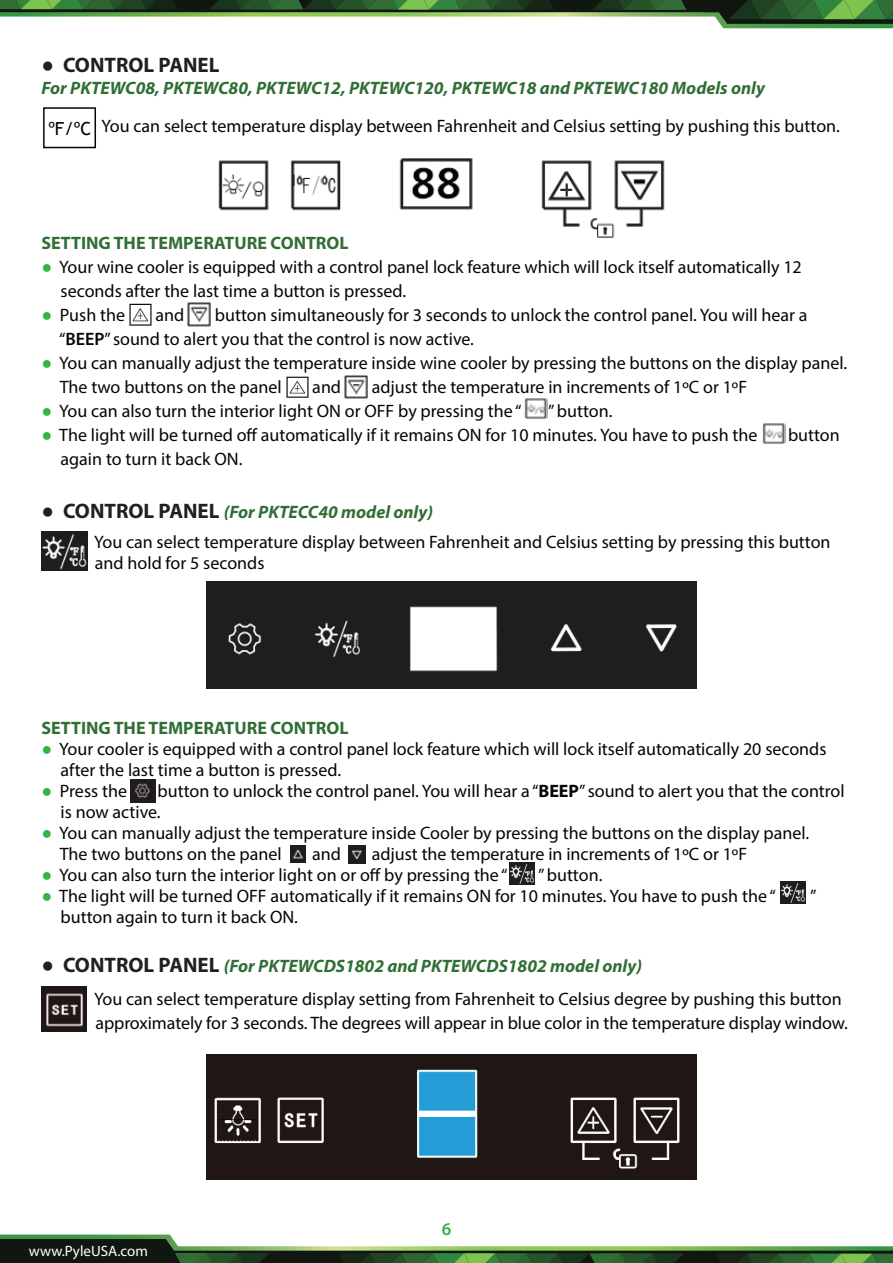
<style>
.page{position:relative;width:893px;height:1263px;background:#fff}
.page>*{position:absolute;margin:0;border:0;box-sizing:border-box;transform-origin:0 0}
.t1{font:700 21px "Myriad Pro";color:#231f20}
.t2{font:18px/24px "Myriad Pro";color:#050504}
.t3{font:italic 700 18px "Myriad Pro";color:#316e36}
.t4{font:700 18px "Myriad Pro";color:#316e36}
.t5{font:18px "Trebuchet MS";color:#050504}
.t6{font:600 18px "Myriad Pro";color:#34b34a}
.t7{font:15px "Myriad Pro";color:#fff}
.s1{font-family:"Trebuchet MS";font-weight:400}
.s2{font-family:"Trebuchet MS";color:#34b34a}
.s3{font-weight:600}
.s4{font-family:"Trebuchet MS";font-size:21px;color:#231f20}
.s5{font-weight:700;font-size:21px;color:#231f20}
.s6{font-weight:700;font-style:italic;color:#316e36}
.s7{font-weight:700}
</style>
<div class="page">
<img style="left:524px;top:398px;width:24px;height:21px">
<div style="left:43px;top:107px;width:53px;height:41px;border:2px solid #050504"></div>
<img style="left:218px;top:158px;width:447px;height:80px">
<img style="left:129px;top:303px;width:23px;height:23px">
<img style="left:187px;top:303px;width:24px;height:24px">
<img style="left:286px;top:376px;width:23px;height:22px">
<img style="left:344px;top:375px;width:24px;height:24px">
<img style="left:41px;top:531px;width:47px;height:40px">
<img style="left:207px;top:582px;width:489px;height:106px">
<img style="left:130px;top:780px;width:25px;height:22px">
<img style="left:290px;top:845px;width:16px;height:18px">
<img style="left:349px;top:845px;width:17px;height:18px">
<img style="left:41px;top:987px;width:45px;height:45px">
<img style="left:207px;top:1054px;width:489px;height:125px">
<svg style="left:0;top:1234px;width:893px;height:29px"></svg>
<svg style="left:0;top:0;width:893px;height:28px"></svg>
<img style="left:762px;top:423px;width:23px;height:21px">
<img style="left:510px;top:863px;width:25px;height:21px">
<img style="left:780px;top:882px;width:25px;height:21px">
<p class="t1" style="left:41px;top:52px;width:180px"><span class="s1">●</span> CONTROL PANEL</p>
<p class="t3" style="left:41px;top:76px;width:725px">For PKTEWC08, PKTEWC80, PKTEWC12, PKTEWC120, PKTEWC18 and PKTEWC180 Models only</p>
<p class="t2" style="left:102px;top:113px;width:740px">You can select temperature display between Fahrenheit and Celsius setting by pushing this button.</p>
<p class="t5" style="left:48px;top:117px;width:44px">ºF/ºC</p>
<p class="t4" style="left:41px;top:232px;width:309px">SETTING THE TEMPERATURE CONTROL</p>
<p class="t2" style="left:61px;top:255px;width:743px;text-indent:-19px"><span class="s2">●</span> Your wine cooler is equipped with a control panel lock feature which will lock itself automatically 12 seconds after the last time a button is pressed.</p>
<p class="t2" style="left:41px;top:303px;width:85px"><span class="s2">●</span> Push the</p>
<p class="t2" style="left:156px;top:303px;width:30px">and</p>
<p class="t2" style="left:59px;top:303px;width:750px;text-indent:156px">button simultaneously for 3 seconds to unlock the control panel. You will hear a “<span class="s3">BEEP</span>” sound to alert you that the control is now active.</p>
<p class="t2" style="left:60px;top:351px;width:789px;text-indent:-18px"><span class="s2">●</span> You can manually adjust the temperature inside wine cooler by pressing the buttons on the display panel.<br>The two buttons on the panel</p>
<p class="t2" style="left:312px;top:375px;width:30px">and</p>
<p class="t2" style="left:372px;top:375px;width:377px">adjust the temperature in increments of 1ºC or 1ºF</p>
<p class="t2" style="left:41px;top:399px;width:482px"><span class="s2">●</span> You can also turn the interior light ON or OFF by pressing the “</p>
<p class="t2" style="left:548px;top:399px;width:66px">” button.</p>
<p class="t2" style="left:41px;top:423px;width:717px"><span class="s2">●</span> The light will be turned off automatically if it remains ON for 10 minutes. You have to push the</p>
<p class="t2" style="left:788px;top:423px;width:53px">button</p>
<p class="t2" style="left:61px;top:447px;width:183px">again to turn it back ON.</p>
<p class="t2" style="left:94px;top:496px;width:738px;line-height:30px;text-indent:-53px"><span class="s4">●</span> <span class="s5">CONTROL PANEL</span> <span class="s6">(For PKTECC40 model only)<br></span>You can select temperature display between Fahrenheit and Celsius setting by pressing this button</p>
<p class="t2" style="left:95px;top:550px;width:171px">and hold for 5 seconds</p>
<p class="t4" style="left:41px;top:716px;width:309px">SETTING THE TEMPERATURE CONTROL</p>
<p class="t2" style="left:61px;top:738px;width:768px;line-height:21px;text-indent:-19px"><span class="s2">●</span> Your cooler is equipped with a control panel lock feature which will lock itself automatically 20 seconds after the last time a button is pressed.</p>
<p class="t2" style="left:41px;top:778px;width:87px"><span class="s2">●</span> Press the</p>
<p class="t2" style="left:61px;top:780px;width:786px;line-height:21px;text-indent:97px">button to unlock the control panel. You will hear a “<span class="s7">BEEP</span>” sound to alert you that the control is now active.</p>
<p class="t2" style="left:60px;top:822px;width:751px;line-height:21px;text-indent:-18px"><span class="s2">●</span> You can manually adjust the temperature inside Cooler by pressing the buttons on the display panel.<br>The two buttons on the panel</p>
<p class="t2" style="left:312px;top:841px;width:30px">and</p>
<p class="t2" style="left:372px;top:841px;width:377px">adjust the temperature in increments of 1ºC or 1ºF</p>
<p class="t2" style="left:41px;top:862px;width:468px"><span class="s2">●</span> You can also turn the interior light on or off by pressing the “</p>
<p class="t2" style="left:538px;top:862px;width:66px">” button.</p>
<p class="t2" style="left:41px;top:883px;width:736px"><span class="s2">●</span> The light will be turned OFF automatically if it remains ON for 10 minutes. You have to push the “</p>
<p class="t2" style="left:810px;top:883px;width:8px">”</p>
<p class="t2" style="left:61px;top:904px;width:239px">button again to turn it back ON.</p>
<p class="t2" style="left:94px;top:949px;width:749px;line-height:33px;text-indent:-53px"><span class="s4">●</span> <span class="s5">CONTROL PANEL</span> <span class="s6">(For PKTEWCDS1802 and PKTEWCDS1802 model only)<br></span>You can select temperature display setting from Fahrenheit to Celsius degree by pushing this button</p>
<p class="t2" style="left:95px;top:1010px;width:754px">approximately for 3 seconds. The degrees will appear in blue color in the temperature display window.</p>
<p class="t7" style="left:29px;top:1241px;width:120px">www.PyleUSA.com</p>
<p class="t6" style="left:442px;top:1217px;width:11px">6</p>
</div>
